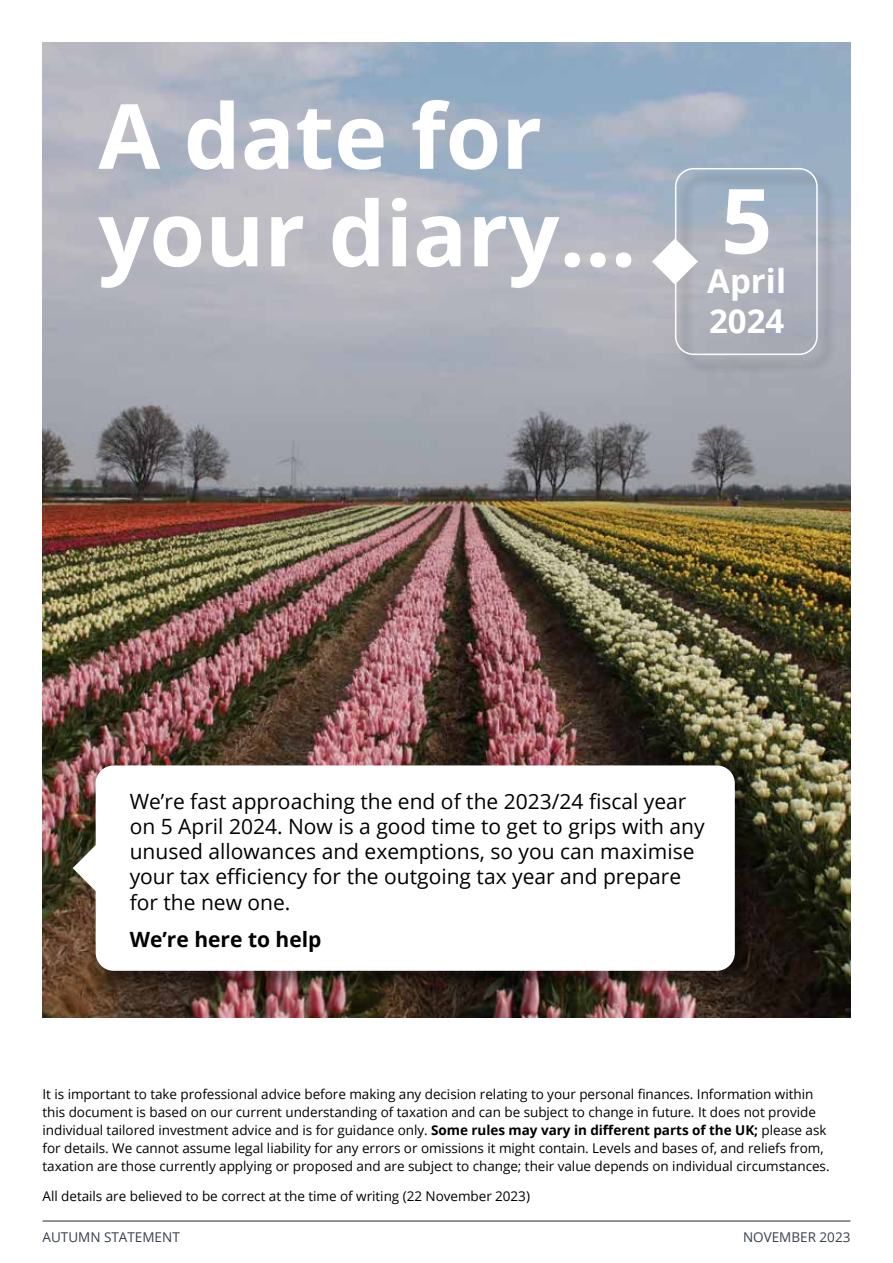
<style>
.page{position:relative;width:893px;height:1263px;background:#fff}
.page>*{position:absolute;margin:0;border:0;box-sizing:border-box;transform-origin:0 0}
.t1{font:700 90px/97.5px "Open Sans";color:#fff}
.t2{font:700 33px/39.6px "Open Sans";color:#fff}
.t3{font:21px/25.2px "Open Sans";color:#000}
.t4{font:700 21px "Open Sans";color:#000}
.t5{font:13.5px/18px "Open Sans";letter-spacing:-.005em;color:#000}
.t6{font:13.5px "Open Sans";color:#37414e}
.s1{font-weight:700}
</style>
<div class="page">
<hr style="left:43px;top:1220px;width:807px;height:1px;background:#37414e">
<img style="left:43px;top:43px;width:807px;height:974px">
<div style="left:98px;top:768px;width:655px;height:222px;background:#000;opacity:.4"></div>
<div style="left:96px;top:765px;width:639px;height:206px;background:#fff;border-radius:18px"></div>
<svg style="left:73px;top:845px;width:23px;height:46px"></svg>
<div style="left:677px;top:170px;width:159px;height:204px;background:#000;opacity:.4"></div>
<div style="left:675px;top:168px;width:143px;height:187px;border:2px solid #fff;border-radius:18px"></div>
<svg style="left:652px;top:239px;width:46px;height:45px"></svg>
<h1 class="t1" style="left:98px;top:85px;width:540px">A date for your diary…</h1>
<h1 class="t1" style="left:721px;top:170px;width:53px">5</h1>
<h2 class="t2" style="left:707px;top:261px;width:80px">April<br>2024</h2>
<p class="t3" style="left:130px;top:788px;width:576px">We’re fast approaching the end of the 2023/24 fiscal year on 5 April 2024. Now is a good time to get to grips with any unused allowances and exemptions, so you can maximise your tax efficiency for the outgoing tax year and prepare for the new one.</p>
<h3 class="t4" style="left:130px;top:925px;width:193px">We’re here to help</h3>
<p class="t5" style="left:43px;top:1084px;width:788px">It is important to take professional advice before making any decision relating to your personal finances. Information within this document is based on our current understanding of taxation and can be subject to change in future. It does not provide individual tailored investment advice and is for guidance only. <span class="s1">Some rules may vary in different parts of the UK;</span> please ask for details. We cannot assume legal liability for any errors or omissions it might contain. Levels and bases of, and reliefs from, taxation are those currently applying or proposed and are subject to change; their value depends on individual circumstances.</p>
<p class="t5" style="left:43px;top:1187px;width:489px">All details are believed to be correct at the time of writing (22 November 2023)</p>
<p class="t6" style="left:43px;top:1227px;width:139px">AUTUMN STATEMENT</p>
<p class="t6" style="left:743px;top:1227px;width:109px">NOVEMBER 2023</p>
</div>
